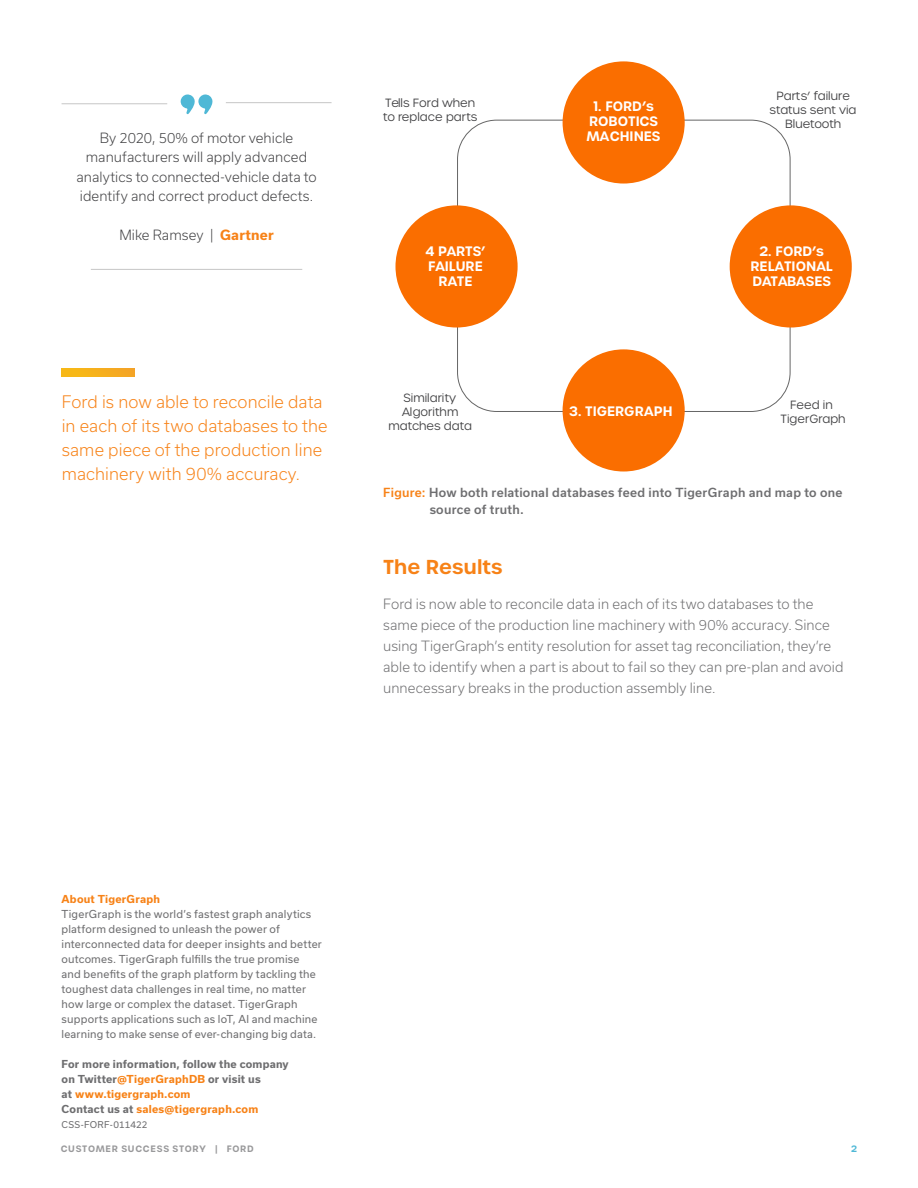
<style>
.page{position:relative;width:918px;height:1188px;background:#fff}
.page>*{position:absolute;margin:0;border:0;box-sizing:border-box;transform-origin:0 0}
.BODY_COPY{font:600 19.5px "Urbane";letter-spacing:.005em;color:#f78217}
.Side_panel_Highlight{font:300 16.5px/24px "Usual";letter-spacing:.005em;color:#f78217}
.BODY_COPY-2{font:300 13.5px/21px "Usual";letter-spacing:.005em;color:#6e6e70}
.t1{font:300 13.5px/19.5px "Usual";letter-spacing:.005em;color:#404042;text-align:center}
.t2{font:600 13.2px/15px "Urbane";color:#fff;text-align:center}
.Figure_Subtext{font:500 12px/16.5px "Usual";letter-spacing:.02em;color:#6e6e70}
.t3{font:300 11.55px/13.8px "Urbane";color:#404042;text-align:center}
.Legal_Text{font:10.5px/15px "Usual";letter-spacing:.02em;color:#6e6e70}
.Legal_Text-2{font:700 10.5px/15px "Usual";letter-spacing:.02em;color:#6e6e70}
.Legal_Text-3{font:700 10.5px "Usual";letter-spacing:.02em;color:#f78217}
.t4{font:600 9px "Urbane";letter-spacing:.08em;color:#99999b}
.Legal_Text-4{font:9px "Usual";letter-spacing:.015em;color:#6e6e70}
.t5{font:600 9px "Urbane";color:#4fb8d6}
.s1{font-weight:700;color:#f78217}
.s2{color:#f78217}
</style>
<div class="page">
<div style="left:62px;top:368px;width:73px;height:8px;background:#f6b01d"></div>
<svg style="left:180px;top:94px;width:32px;height:20px"></svg>
<hr style="left:62px;top:103px;width:105px;height:1px;background:#ccc">
<hr style="left:226px;top:102px;width:106px;height:1px;background:#ccc">
<hr style="left:91px;top:269px;width:211px;height:1px;background:#ccc">
<svg style="left:457px;top:120px;width:334px;height:292px"></svg>
<div style="left:395px;top:205px;width:123px;height:123px;background:#fa6e00;border-radius:50%"></div>
<div style="left:730px;top:205px;width:122px;height:123px;background:#fa6e00;border-radius:50%"></div>
<div style="left:563px;top:61px;width:122px;height:123px;background:#fa6e00;border-radius:50%"></div>
<div style="left:563px;top:349px;width:122px;height:123px;background:#fa6e00;border-radius:50%"></div>
<p class="t1" style="left:76px;top:128px;width:242px">By 2020, 50% of motor vehicle manufacturers will apply advanced analytics to connected-vehicle data to identify and correct product defects.</p>
<p class="t1" style="left:119px;top:225px;width:156px">Mike Ramsey | <span class="s1">Gartner</span></p>
<p class="Side_panel_Highlight" style="left:62px;top:390px;width:267px">Ford is now able to reconcile data in each of its two databases to the same piece of the production line machinery with 90% accuracy.</p>
<p class="t3" style="left:383px;top:96px;width:96px;text-align:left">Tells Ford when to replace parts</p>
<p class="t3" style="left:770px;top:89px;width:88px">Parts’ failure status sent via<br>Bluetooth</p>
<p class="t2" style="left:587px;top:99px;width:75px">1. FORD’s<br>ROBOTICS<br>MACHINES</p>
<p class="t2" style="left:425px;top:244px;width:62px">4 PARTS’<br>FAILURE<br>RATE</p>
<p class="t3" style="left:388px;top:391px;width:85px">Similarity<br>Algorithm matches data</p>
<p class="t2" style="left:569px;top:403px;width:105px">3. TIGERGRAPH</p>
<p class="t2" style="left:751px;top:244px;width:84px">2. FORD’s<br>RELATIONAL<br>DATABASES</p>
<p class="t3" style="left:781px;top:398px;width:67px">Feed in<br>TigerGraph</p>
<p class="Figure_Subtext" style="left:430px;top:484px;width:414px;text-indent:-46px"><span class="s2">Figure:</span> How both relational databases feed into TigerGraph and map to one source of truth.</p>
<p class="BODY_COPY" style="left:383px;top:554px;width:121px">The Results</p>
<p class="BODY_COPY-2" style="left:383px;top:593px;width:462px">Ford is now able to reconcile data in each of its two databases to the same piece of the production line machinery with 90% accuracy. Since using TigerGraph’s entity resolution for asset tag reconciliation, they’re able to identify when a part is about to fail so they can pre-plan and avoid unnecessary breaks in the production assembly line.</p>
<p class="Legal_Text-3" style="left:62px;top:893px;width:100px">About TigerGraph</p>
<p class="Legal_Text" style="left:62px;top:906px;width:262px">TigerGraph is the world’s fastest graph analytics platform designed to unleash the power of interconnected data for deeper insights and better outcomes. TigerGraph fulfills the true promise<br>and benefits of the graph platform by tackling the toughest data challenges in real time, no matter how large or complex the dataset. TigerGraph supports applications such as loT, Al and machine learning to make sense of ever-changing big data.</p>
<p class="Legal_Text-2" style="left:62px;top:1056px;width:229px">For more information, follow the company on Twitter<span class="s2">@TigerGraphDB</span> or visit us<br>at <span class="s2">www.tigergraph.com<br></span>Contact us at <span class="s2">sales@tigergraph.com</span></p>
<p class="Legal_Text-4" style="left:62px;top:1119px;width:88px">CSS-FORF-011422</p>
<p class="t4" style="left:61px;top:1142px;width:195px">CUSTOMER SUCCESS STORY | FORD</p>
<p class="t5" style="left:851px;top:1142px;width:7px">2</p>
</div>
